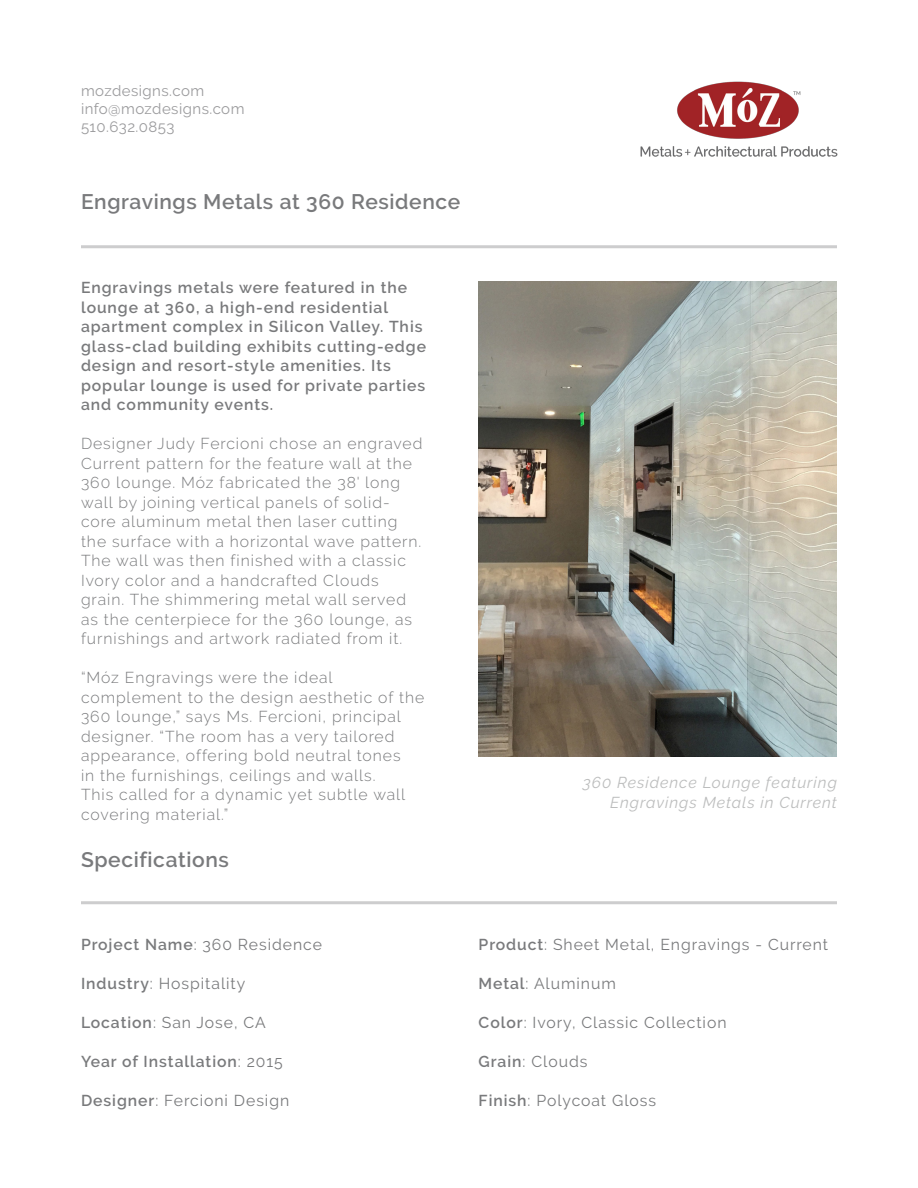
<style>
.page{position:relative;width:918px;height:1188px;background:#fff}
.page>*{position:absolute;margin:0;border:0;box-sizing:border-box;transform-origin:0 0}
.t1{font:600 21px "Raleway";letter-spacing:.03em;color:#797a7c}
.t2{font:300 15.75px/19.5px "Raleway";letter-spacing:.06em;color:#797a7c}
.t3{font:600 15.75px/19.5px "Raleway";letter-spacing:.06em;color:#797a7c}
.t4{font:15.75px "Raleway";letter-spacing:.06em;color:#797a7c}
.t5{font:italic 15.75px "Raleway";letter-spacing:.06em;color:#bcbdbd}
.t6{font:15px "Raleway";letter-spacing:.03em;color:#9b9b9d}
.s1{font-weight:600}
.s2{font-weight:400}
</style>
<div class="page">
<img style="left:479px;top:281px;width:358px;height:476px">
<img style="left:640px;top:81px;width:198px;height:76px">
<hr style="left:81px;top:245px;width:756px;height:3px;background:#cdcdce">
<hr style="left:81px;top:901px;width:756px;height:3px;background:#cdcdce">
<p class="t6" style="left:81px;top:82px;width:125px">mozdesigns.com</p>
<p class="t6" style="left:81px;top:100px;width:165px">info@mozdesigns.com</p>
<p class="t6" style="left:81px;top:118px;width:95px">510.632.0853</p>
<p class="t1" style="left:81px;top:189px;width:381px">Engravings Metals at 360 Residence</p>
<p class="t3" style="left:81px;top:278px;width:347px">Engravings metals were featured in the lounge at 360, a high-end residential apartment complex in Silicon Valley. This glass-clad building exhibits cutting-edge design and resort-style amenities. Its popular lounge is used for private parties and community events.</p>
<p class="t2" style="left:81px;top:434px;width:343px">Designer Judy Fercioni chose an engraved Current pattern for the feature wall at the 360 lounge. Móz fabricated the 38' long wall by joining vertical panels of solid&shy;core aluminum metal then laser cutting the surface with a horizontal wave pattern.<br>The wall was then finished with a classic Ivory color and a handcrafted Clouds grain. The shimmering metal wall served as the centerpiece for the 360 lounge, as furnishings and artwork radiated from it.</p>
<p class="t2" style="left:81px;top:668px;width:345px">“Móz Engravings were the ideal complement to the design aesthetic of the 360 lounge,” says Ms. Fercioni, principal designer. “The room has a very tailored appearance, offering bold neutral tones<br>in the furnishings, ceilings and walls.<br>This called for a dynamic yet subtle wall covering material.”</p>
<p class="t1" style="left:81px;top:847px;width:149px">Specifications</p>
<p class="t4" style="left:81px;top:935px;width:242px"><span class="s1">Project Name</span>: 360 Residence</p>
<p class="t4" style="left:81px;top:974px;width:166px"><span class="s1">Industry</span>: Hospitality</p>
<p class="t4" style="left:81px;top:1013px;width:186px"><span class="s1">Location</span>: San Jose, CA</p>
<p class="t3" style="left:81px;top:1052px;width:203px">Year of Installation<span class="s2">: 2015</span></p>
<p class="t4" style="left:81px;top:1091px;width:210px"><span class="s1">Designer</span>: Fercioni Design</p>
<p class="t5" style="left:583px;top:774px;width:256px">360 Residence Lounge featuring</p>
<p class="t5" style="left:610px;top:793px;width:228px">Engravings Metals in Current</p>
<p class="t4" style="left:479px;top:935px;width:351px"><span class="s1">Product</span>: Sheet Metal, Engravings - Current</p>
<p class="t4" style="left:479px;top:974px;width:139px"><span class="s1">Metal</span>: Aluminum</p>
<p class="t4" style="left:479px;top:1013px;width:249px"><span class="s1">Color</span>: Ivory, Classic Collection</p>
<p class="t4" style="left:479px;top:1052px;width:110px"><span class="s1">Grain</span>: Clouds</p>
<p class="t4" style="left:479px;top:1091px;width:179px"><span class="s1">Finish</span>: Polycoat Gloss</p>
</div>
